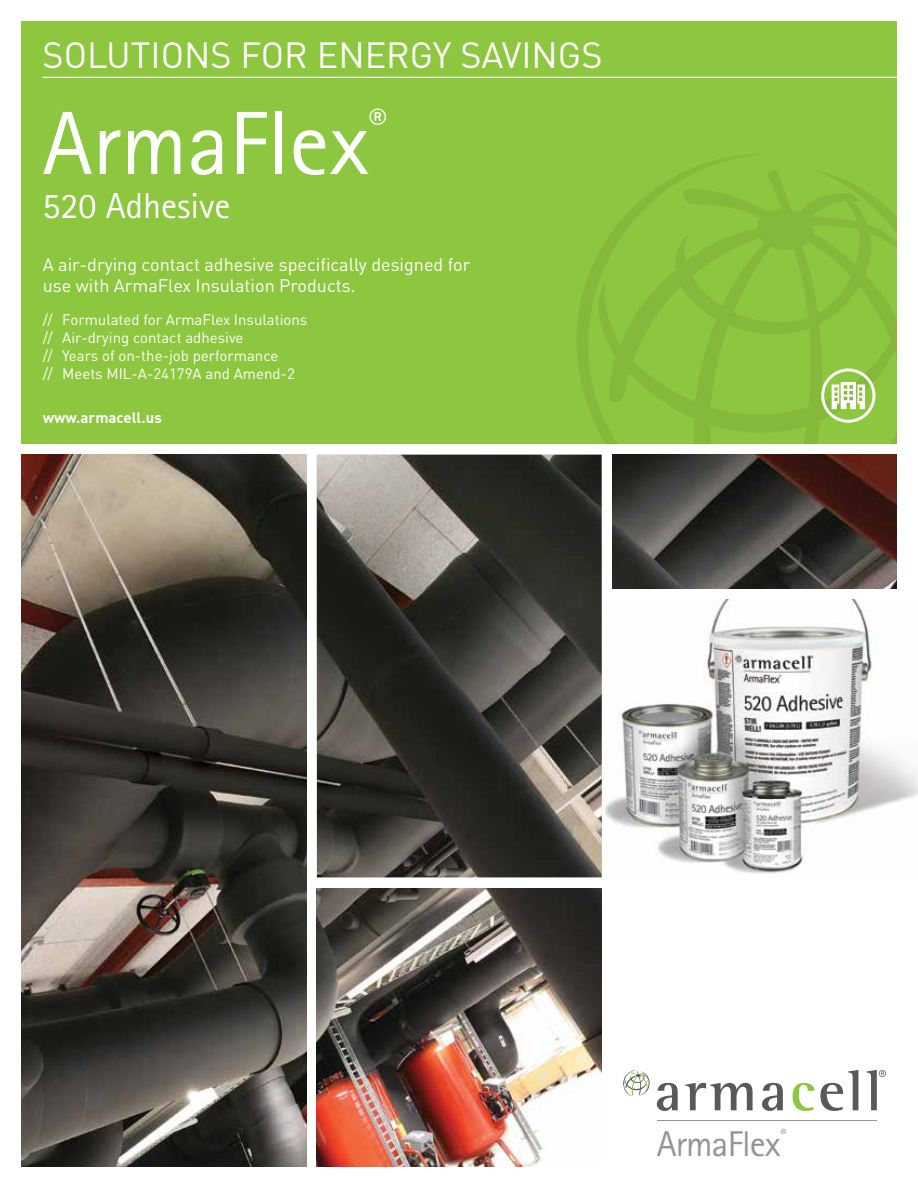
<style>
.page{position:relative;width:918px;height:1188px;background:#fff}
.page>*{position:absolute;margin:0;border:0;box-sizing:border-box;transform-origin:0 0}
.t1{font:90px "Rotis Sans Serif Pro";color:#fff}
.t2{font:36px "DIN Pro";color:#fff}
.t3{font:36px "Rotis Sans Serif Pro";color:#fff}
.t4{font:35.85px "Rotis Sans Serif Pro";letter-spacing:-.025em;color:#939598}
.t5{font:34.95px "Rotis Sans Serif Pro";color:#fff}
.t6{font:18px/21px "DIN Pro";color:#fff}
.t7{font:15px/18px "DIN Pro";color:#fff}
.t8{font:700 15px "DIN Pro";color:#fff}
</style>
<div class="page">
<svg style="left:657px;top:1083px;width:21px;height:28px"></svg>
<svg style="left:685px;top:1083px;width:68px;height:27px"></svg>
<svg style="left:762px;top:1083px;width:21px;height:28px"></svg>
<svg style="left:793px;top:1070px;width:65px;height:41px"></svg>
<svg style="left:867px;top:1070px;width:19px;height:40px"></svg>
<svg style="left:623px;top:1070px;width:27px;height:27px"></svg>
<svg style="left:781px;top:1129px;width:5px;height:5px"></svg>
<hr style="left:657px;top:1121px;width:220px;height:1px;background:#939598">
<img style="left:604px;top:599px;width:314px;height:275px">
<img style="left:21px;top:455px;width:285px;height:712px">
<img style="left:317px;top:455px;width:285px;height:422px">
<img style="left:317px;top:888px;width:285px;height:279px">
<img style="left:612px;top:455px;width:285px;height:133px">
<div style="left:21px;top:21px;width:876px;height:423px;background:#8dc63f"></div>
<svg style="left:577px;top:154px;width:180px;height:256px"></svg>
<svg style="left:590px;top:167px;width:307px;height:277px"></svg>
<hr style="left:43px;top:77px;width:859px;height:1px;background:#fff">
<svg style="left:821px;top:368px;width:54px;height:55px"></svg>
<h2 class="t2" style="left:43px;top:27px;width:562px">SOLUTIONS FOR ENERGY SAVINGS</h2>
<h1 class="t1" style="left:43px;top:90px;width:328px">ArmaFlex</h1>
<h3 class="t5" style="left:369px;top:101px;width:19px">®</h3>
<h2 class="t3" style="left:43px;top:184px;width:189px">520 Adhesive</h2>
<p class="t6" style="left:43px;top:253px;width:429px">A air-drying contact adhesive specifically designed for use with ArmaFlex Insulation Products.</p>
<p class="t7" style="left:43px;top:310px;width:266px">// Formulated for ArmaFlex Insulations // Air-drying contact adhesive<br>// Years of on-the-job performance<br>// Meets MIL-A-24179A and Amend-2</p>
<p class="t8" style="left:43px;top:405px;width:121px">www.armacell.us</p>
<h3 class="t4" style="left:657px;top:1123px;width:126px">ArmaFlex</h3>
</div>
